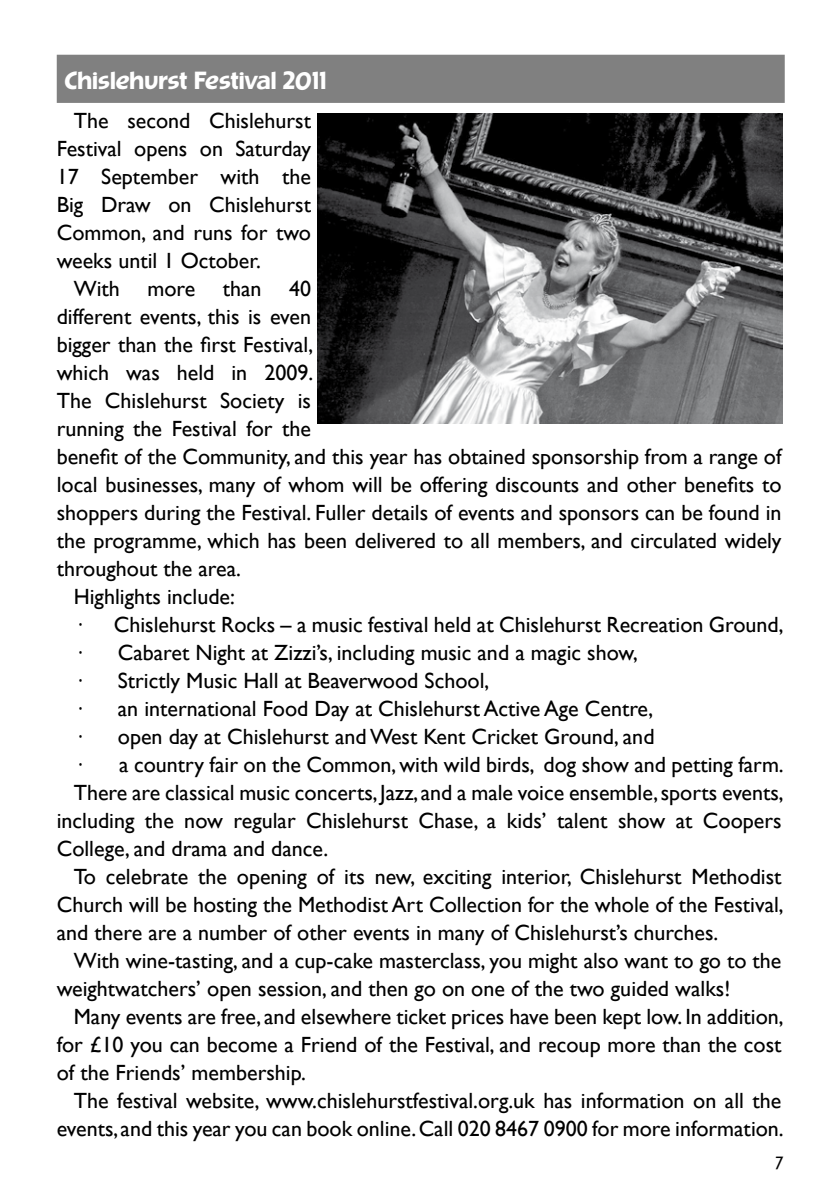
<style>
.page{position:relative;width:840px;height:1191px;background:#fff}
.page>*{position:absolute;margin:0;border:0;box-sizing:border-box;transform-origin:0 0}
.t1{font:500 26px "Burghley";color:#fff}
.t2{font:22px/28px "Gill Sans";color:#000;text-align:justify}
.t3{font:italic 18px "Gill Sans";color:#000}
</style>
<div class="page">
<div style="left:58px;top:56px;width:725px;height:46px;background:#808080"></div>
<img style="left:317px;top:113px;width:465px;height:310px">
<p class="t1" style="left:64px;top:66px;width:263px">Chislehurst Festival 2011</p>
<p class="t2" style="left:57px;top:106px;width:256px;text-indent:17px">The second Chislehurst Festival opens on Saturday 17 September with the Big Draw on Chislehurst Common, and runs for two weeks until 1 October.</p>
<p class="t2" style="left:74px;top:274px;width:239px">With more than 40</p>
<p class="t2" style="left:57px;top:302px;width:256px">different events, this is even</p>
<p class="t2" style="left:57px;top:330px;width:258px">bigger than the first Festival,</p>
<p class="t2" style="left:57px;top:358px;width:258px">which was held in 2009.</p>
<p class="t2" style="left:57px;top:386px;width:256px">The Chislehurst Society is</p>
<p class="t2" style="left:57px;top:414px;width:255px">running the Festival for the</p>
<p class="t2" style="left:57px;top:442px;width:725px">benefit of the Community, and this year has obtained sponsorship from a range of</p>
<p class="t2" style="left:57px;top:470px;width:725px">local businesses, many of whom will be offering discounts and other benefits to</p>
<p class="t2" style="left:57px;top:498px;width:726px">shoppers during the Festival. Fuller details of events and sponsors can be found in</p>
<p class="t2" style="left:57px;top:526px;width:725px">the programme, which has been delivered to all members, and circulated widely</p>
<p class="t2" style="left:57px;top:554px;width:185px">throughout the area.</p>
<p class="t2" style="left:74px;top:582px;width:163px">Highlights include:</p>
<p class="t2" style="left:74px;top:610px;width:711px">· Chislehurst Rocks – a music festival held at Chislehurst Recreation Ground,</p>
<p class="t2" style="left:74px;top:638px;width:565px">· Cabaret Night at Zizzi’s, including music and a magic show,</p>
<p class="t2" style="left:74px;top:666px;width:417px">· Strictly Music Hall at Beaverwood School,</p>
<p class="t2" style="left:74px;top:694px;width:581px">· an international Food Day at Chislehurst Active Age Centre,</p>
<p class="t2" style="left:74px;top:722px;width:582px">· open day at Chislehurst and West Kent Cricket Ground, and</p>
<p class="t2" style="left:74px;top:750px;width:711px">· a country fair on the Common, with wild birds, dog show and petting farm.</p>
<p class="t2" style="left:74px;top:778px;width:711px">There are classical music concerts, Jazz, and a male voice ensemble, sports events,</p>
<p class="t2" style="left:57px;top:806px;width:726px">including the now regular Chislehurst Chase, a kids’ talent show at Coopers</p>
<p class="t2" style="left:57px;top:834px;width:273px">College, and drama and dance.</p>
<p class="t2" style="left:74px;top:862px;width:709px">To celebrate the opening of its new, exciting interior, Chislehurst Methodist</p>
<p class="t2" style="left:57px;top:890px;width:728px">Church will be hosting the Methodist Art Collection for the whole of the Festival,</p>
<p class="t2" style="left:57px;top:918px;width:662px">and there are a number of other events in many of Chislehurst’s churches.</p>
<p class="t2" style="left:74px;top:946px;width:708px">With wine-tasting, and a cup-cake masterclass, you might also want to go to the</p>
<p class="t2" style="left:57px;top:974px;width:674px">weightwatchers’ open session, and then go on one of the two guided walks!</p>
<p class="t2" style="left:74px;top:1002px;width:711px">Many events are free, and elsewhere ticket prices have been kept low. In addition,</p>
<p class="t2" style="left:57px;top:1030px;width:726px">for £10 you can become a Friend of the Festival, and recoup more than the cost</p>
<p class="t2" style="left:57px;top:1058px;width:250px">of the Friends’ membership.</p>
<p class="t2" style="left:74px;top:1086px;width:708px">The festival website, www.chislehurstfestival.org.uk has information on all the</p>
<p class="t2" style="left:57px;top:1114px;width:728px">events, and this year you can book online. Call 020 8467 0900 for more information.</p>
<p class="t3" style="left:773px;top:1152px;width:11px">7</p>
</div>
